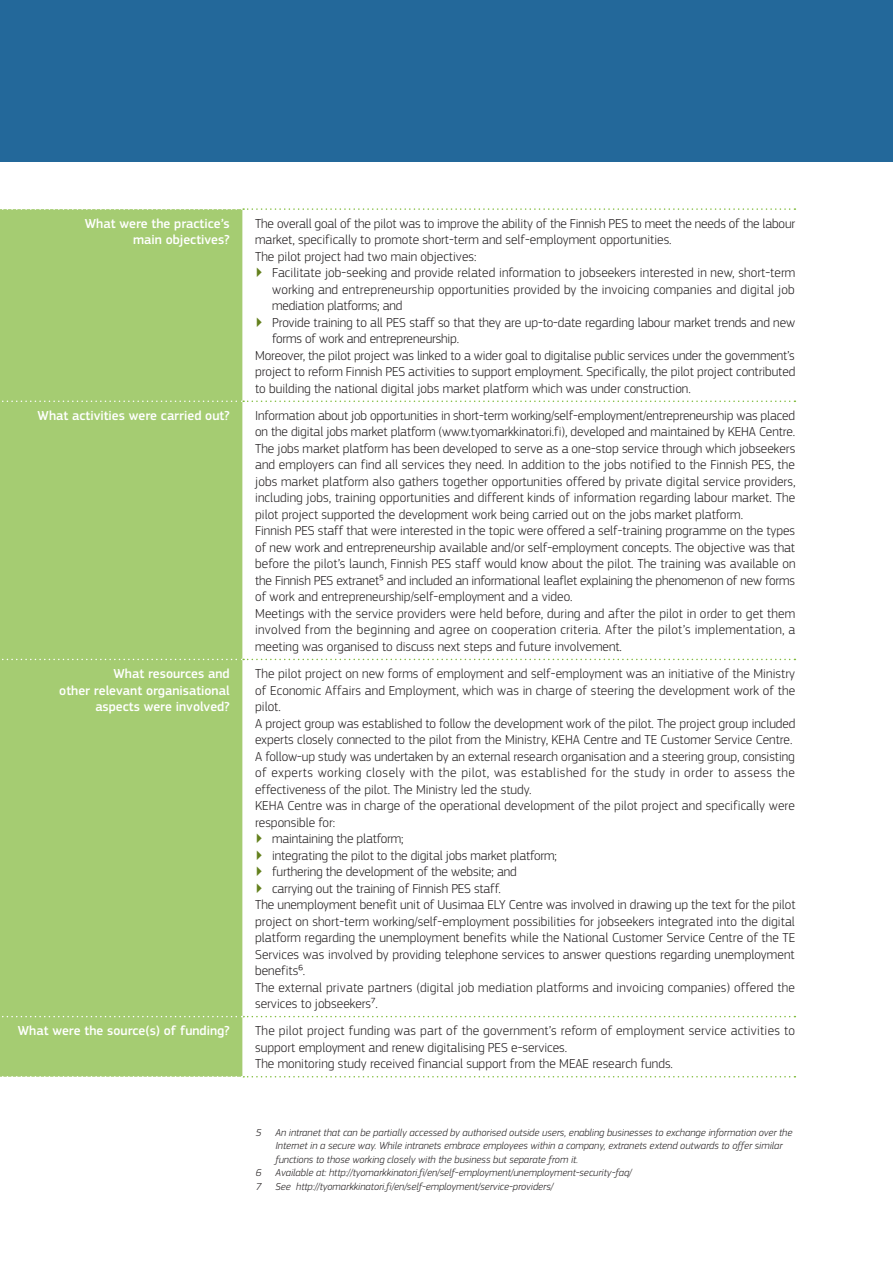
<style>
.page{position:relative;width:893px;height:1263px;background:#fff}
.page>*{position:absolute;margin:0;border:0;box-sizing:border-box;transform-origin:0 0}
.Body{font:300 13.5px/16.5px "EC Square Sans Pro";color:#231f20;text-align:justify}
.Sections{font:500 13.5px/16.5px "EC Square Sans Pro";color:#fff;text-align:right}
.Footnote{font:italic 300 10.5px/13.5px "EC Square Sans Pro";color:#231f20}
.s1{color:#63801d}
</style>
<div class="page">
<div style="left:0;top:0;width:893px;height:162px;background:#23689a"></div>
<div style="left:0;top:210px;width:242px;height:866px;background:#a5cc72"></div>
<svg style="left:0;top:208px;width:795px;height:2px"></svg>
<svg style="left:0;top:400px;width:795px;height:2px"></svg>
<svg style="left:0;top:659px;width:795px;height:1px"></svg>
<svg style="left:0;top:1016px;width:795px;height:1px"></svg>
<svg style="left:0;top:1076px;width:795px;height:1px"></svg>
<p class="Sections" style="left:85px;top:215px;width:146px">What were the practice’s main objectives?</p>
<p class="Body" style="left:255px;top:215px;width:542px">The overall goal of the pilot was to improve the ability of the Finnish PES to meet the needs of the labour market, specifically to promote short-term and self-employment opportunities.</p>
<p class="Body" style="left:255px;top:248px;width:223px">The pilot project had two main objectives:</p>
<p class="Body" style="left:272px;top:264px;width:525px;text-indent:-17px"><span class="s1">▶</span> Facilitate job-seeking and provide related information to jobseekers interested in new, short-term working and entrepreneurship opportunities provided by the invoicing companies and digital job mediation platforms; and</p>
<p class="Body" style="left:272px;top:314px;width:524px;text-indent:-17px"><span class="s1">▶</span> Provide training to all PES staff so that they are up-to-date regarding labour market trends and new forms of work and entrepreneurship.</p>
<p class="Body" style="left:255px;top:347px;width:542px">Moreover, the pilot project was linked to a wider goal to digitalise public services under the government’s project to reform Finnish PES activities to support employment. Specifically, the pilot project contributed to building the national digital jobs market platform which was under construction.</p>
<p class="Sections" style="left:38px;top:407px;width:193px">What activities were carried out?</p>
<p class="Body" style="left:255px;top:407px;width:542px">Information about job opportunities in short-term working/self-employment/entrepreneurship was placed on the digital jobs market platform (www.tyomarkkinatori.fi), developed and maintained by KEHA Centre.<br>The jobs market platform has been developed to serve as a one-stop service through which jobseekers and employers can find all services they need. In addition to the jobs notified to the Finnish PES, the jobs market platform also gathers together opportunities offered by private digital service providers, including jobs, training opportunities and different kinds of information regarding labour market. The pilot project supported the development work being carried out on the jobs market platform.</p>
<p class="Body" style="left:255px;top:523px;width:542px">Finnish PES staff that were interested in the topic were offered a self-training programme on the types of new work and entrepreneurship available and/or self-employment concepts. The objective was that before the pilot’s launch, Finnish PES staff would know about the pilot. The training was available on the Finnish PES extranet⁵ and included an informational leaflet explaining the phenomenon of new forms of work and entrepreneurship/self-employment and a video.</p>
<p class="Body" style="left:255px;top:605px;width:542px">Meetings with the service providers were held before, during and after the pilot in order to get them involved from the beginning and agree on cooperation criteria. After the pilot’s implementation, a meeting was organised to discuss next steps and future involvement.</p>
<p class="Sections" style="left:59px;top:666px;width:172px">What resources and<br>other relevant organisational aspects were involved?</p>
<p class="Body" style="left:255px;top:665px;width:542px">The pilot project on new forms of employment and self-employment was an initiative of the Ministry of Economic Affairs and Employment, which was in charge of steering the development work of the pilot.</p>
<p class="Body" style="left:255px;top:715px;width:542px">A project group was established to follow the development work of the pilot. The project group included experts closely connected to the pilot from the Ministry, KEHA Centre and TE Customer Service Centre.</p>
<p class="Body" style="left:255px;top:748px;width:541px">A follow-up study was undertaken by an external research organisation and a steering group, consisting of experts working closely with the pilot, was established for the study in order to assess the effectiveness of the pilot. The Ministry led the study.</p>
<p class="Body" style="left:255px;top:797px;width:541px">KEHA Centre was in charge of the operational development of the pilot project and specifically were responsible for:</p>
<p class="Body" style="left:255px;top:830px;width:150px"><span class="s1">▶</span> maintaining the platform;</p>
<p class="Body" style="left:255px;top:847px;width:303px"><span class="s1">▶</span> integrating the pilot to the digital jobs market platform;</p>
<p class="Body" style="left:255px;top:863px;width:263px"><span class="s1">▶</span> furthering the development of the website; and</p>
<p class="Body" style="left:255px;top:880px;width:247px"><span class="s1">▶</span> carrying out the training of Finnish PES staff.</p>
<p class="Body" style="left:255px;top:896px;width:542px">The unemployment benefit unit of Uusimaa ELY Centre was involved in drawing up the text for the pilot project on short-term working/self-employment possibilities for jobseekers integrated into the digital platform regarding the unemployment benefits while the National Customer Service Centre of the TE Services was involved by providing telephone services to answer questions regarding unemployment benefits⁶.</p>
<p class="Body" style="left:255px;top:979px;width:541px">The external private partners (digital job mediation platforms and invoicing companies) offered the services to jobseekers⁷.</p>
<p class="Sections" style="left:18px;top:1023px;width:213px">What were the source(s) of funding?</p>
<p class="Body" style="left:255px;top:1022px;width:541px">The pilot project funding was part of the government’s reform of employment service activities to support employment and renew digitalising PES e-services.</p>
<p class="Body" style="left:255px;top:1055px;width:419px">The monitoring study received financial support from the MEAE research funds.</p>
<p class="Footnote" style="left:256px;top:1125px;width:7px">5</p>
<p class="Footnote" style="left:275px;top:1125px;width:519px">An intranet that can be partially accessed by authorised outside users, enabling businesses to exchange information over the<br>Internet in a secure way. While intranets embrace employees within a company, extranets extend outwards to offer similar functions to those working closely with the business but separate from it.</p>
<p class="Footnote" style="left:256px;top:1166px;width:7px">6</p>
<p class="Footnote" style="left:275px;top:1166px;width:358px">Available at: http://tyomarkkinatori.fi/en/self-employment/unemployment-security-faq/</p>
<p class="Footnote" style="left:256px;top:1179px;width:7px">7</p>
<p class="Footnote" style="left:275px;top:1179px;width:279px">See http://tyomarkkinatori.fi/en/self-employment/service-providers/</p>
</div>
